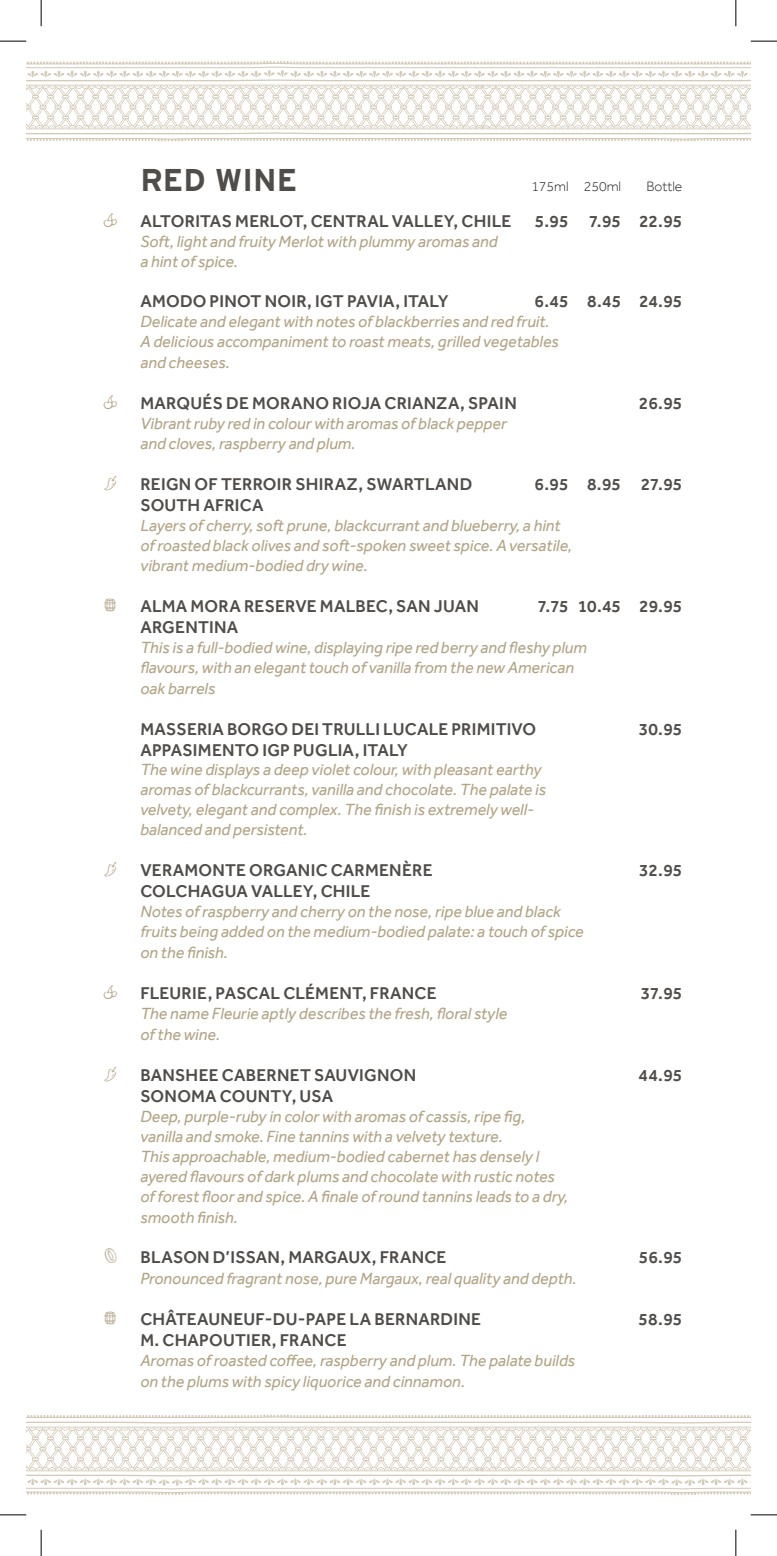
<style>
.page{position:relative;width:777px;height:1556px;background:#fff}
.page>*{position:absolute;margin:0;border:0;box-sizing:border-box;transform-origin:0 0}
.t1{font:700 31.5px "Interstate";color:#4f4c49}
.t2{font:500 17.5px "Effra";letter-spacing:.015em;color:#4f4c49}
.t3{font:17.5px "Expressions RDA";color:#b2a384}
.t4{font:italic 16.62px/19.9px "Effra";color:#b2a384}
.t5{font:300 14px "Effra";color:#231f20}
</style>
<div class="page">
<svg style="left:26px;top:61px;width:725px;height:80px"></svg>
<svg style="left:26px;top:1414px;width:725px;height:81px"></svg>
<svg style="left:0;top:41px;width:26px;height:1px"></svg>
<svg style="left:751px;top:41px;width:26px;height:1px"></svg>
<svg style="left:0;top:1514px;width:26px;height:1px"></svg>
<svg style="left:751px;top:1514px;width:26px;height:1px"></svg>
<svg style="left:41px;top:0;width:1px;height:26px"></svg>
<svg style="left:41px;top:1529px;width:1px;height:27px"></svg>
<svg style="left:735px;top:0;width:1px;height:26px"></svg>
<svg style="left:735px;top:1529px;width:1px;height:27px"></svg>
<h1 class="t1" style="left:140px;top:162px;width:158px">RED WINE</h1>
<p class="t5" style="left:531px;top:178px;width:91px">175ml 250ml</p>
<p class="t5" style="left:646px;top:178px;width:38px">Bottle</p>
<p class="t3" style="left:104px;top:210px;width:15px">f</p>
<p class="t2" style="left:140px;top:210px;width:372px">ALTORITAS MERLOT, CENTRAL VALLEY, CHILE</p>
<p class="t2" style="left:535px;top:210px;width:149px">5.95 7.95 22.95</p>
<p class="t4" style="left:140px;top:231px;width:359px">Soft, light and fruity Merlot with plummy aromas and a hint of spice.</p>
<p class="t2" style="left:140px;top:291px;width:310px">AMODO PINOT NOIR, IGT PAVIA, ITALY</p>
<p class="t2" style="left:534px;top:291px;width:149px">6.45 8.45 24.95</p>
<p class="t4" style="left:140px;top:311px;width:420px;line-height:20.5px">Delicate and elegant with notes of blackberries and red fruit.<br>A delicious accompaniment to roast meats, grilled vegetables and cheeses.</p>
<p class="t3" style="left:104px;top:393px;width:15px">f</p>
<p class="t2" style="left:140px;top:393px;width:378px">MARQUÉS DE MORANO RIOJA CRIANZA, SPAIN</p>
<p class="t2" style="left:639px;top:393px;width:45px">26.95</p>
<p class="t4" style="left:140px;top:413px;width:368px">Vibrant ruby red in colour with aromas of black pepper and cloves, raspberry and plum.</p>
<p class="t3" style="left:105px;top:474px;width:13px">g</p>
<p class="t2" style="left:140px;top:474px;width:333px">REIGN OF TERROIR SHIRAZ, SWARTLAND</p>
<p class="t2" style="left:534px;top:474px;width:149px">6.95 8.95 27.95</p>
<p class="t2" style="left:140px;top:495px;width:125px">SOUTH AFRICA</p>
<p class="t4" style="left:140px;top:515px;width:433px">Layers of cherry, soft prune, blackcurrant and blueberry, a hint of roasted black olives and soft-spoken sweet spice. A versatile, vibrant medium-bodied dry wine.</p>
<p class="t3" style="left:104px;top:595px;width:14px">h</p>
<p class="t2" style="left:140px;top:595px;width:340px">ALMA MORA RESERVE MALBEC, SAN JUAN</p>
<p class="t2" style="left:537px;top:595px;width:147px">7.75 10.45 29.95</p>
<p class="t2" style="left:140px;top:616px;width:99px">ARGENTINA</p>
<p class="t4" style="left:140px;top:637px;width:448px;line-height:20.5px">This is a full-bodied wine, displaying ripe red berry and fleshy plum flavours, with an elegant touch of vanilla from the new American oak barrels</p>
<p class="t2" style="left:140px;top:718px;width:397px">MASSERIA BORGO DEI TRULLI LUCALE PRIMITIVO</p>
<p class="t2" style="left:639px;top:718px;width:45px">30.95</p>
<p class="t2" style="left:140px;top:739px;width:269px">APPASIMENTO IGP PUGLIA, ITALY</p>
<p class="t4" style="left:140px;top:760px;width:407px">The wine displays a deep violet colour, with pleasant earthy aromas of blackcurrants, vanilla and chocolate. The palate is velvety, elegant and complex. The finish is extremely well&shy;balanced and persistent.</p>
<p class="t3" style="left:105px;top:860px;width:13px">g</p>
<p class="t2" style="left:140px;top:860px;width:294px">VERAMONTE ORGANIC CARMENÈRE</p>
<p class="t2" style="left:639px;top:860px;width:45px">32.95</p>
<p class="t2" style="left:140px;top:881px;width:232px">COLCHAGUA VALLEY, CHILE</p>
<p class="t4" style="left:140px;top:901px;width:445px;line-height:20.5px">Notes of raspberry and cherry on the nose, ripe blue and black fruits being added on the medium-bodied palate: a touch of spice on the finish.</p>
<p class="t3" style="left:104px;top:982px;width:15px">f</p>
<p class="t2" style="left:140px;top:982px;width:298px">FLEURIE, PASCAL CLÉMENT, FRANCE</p>
<p class="t2" style="left:641px;top:982px;width:43px">37.95</p>
<p class="t4" style="left:140px;top:1002px;width:368px;line-height:21px">The name Fleurie aptly describes the fresh, floral style of the wine.</p>
<p class="t3" style="left:105px;top:1064px;width:13px">g</p>
<p class="t2" style="left:140px;top:1064px;width:277px">BANSHEE CABERNET SAUVIGNON</p>
<p class="t2" style="left:638px;top:1064px;width:45px">44.95</p>
<p class="t2" style="left:140px;top:1085px;width:194px">SONOMA COUNTY, USA</p>
<p class="t4" style="left:140px;top:1106px;width:429px">Deep, purple-ruby in color with aromas of cassis, ripe fig, vanilla and smoke. Fine tannins with a velvety texture.<br>This approachable, medium-bodied cabernet has densely l ayered flavours of dark plums and chocolate with rustic notes of forest floor and spice. A finale of round tannins leads to a dry, smooth finish.</p>
<p class="t3" style="left:104px;top:1247px;width:15px">p</p>
<p class="t2" style="left:140px;top:1247px;width:308px">BLASON D’ISSAN, MARGAUX, FRANCE</p>
<p class="t2" style="left:639px;top:1247px;width:45px">56.95</p>
<p class="t4" style="left:140px;top:1268px;width:438px">Pronounced fragrant nose, pure Margaux, real quality and depth.</p>
<p class="t3" style="left:104px;top:1309px;width:14px">h</p>
<p class="t2" style="left:140px;top:1309px;width:342px">CHÂTEAUNEUF-DU-PAPE LA BERNARDINE</p>
<p class="t2" style="left:638px;top:1309px;width:45px">58.95</p>
<p class="t2" style="left:140px;top:1330px;width:208px">M. CHAPOUTIER, FRANCE</p>
<p class="t4" style="left:140px;top:1350px;width:436px;line-height:21px">Aromas of roasted coffee, raspberry and plum. The palate builds on the plums with spicy liquorice and cinnamon.</p>
</div>
